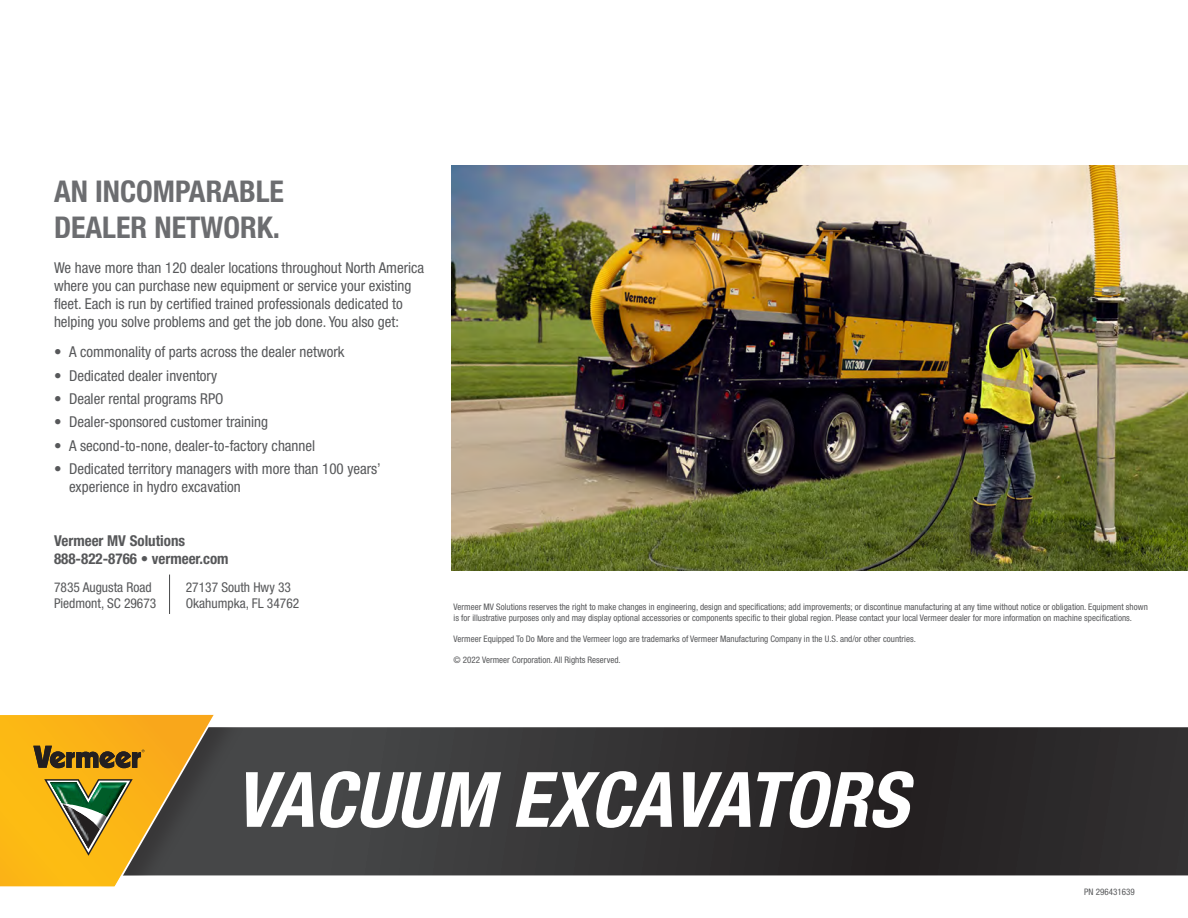
<style>
.page{position:relative;width:1188px;height:918px;background:#fff}
.page>*{position:absolute;margin:0;border:0;box-sizing:border-box;transform-origin:0 0}
.t1{font:italic 700 condensed 76.5px "Helvetica Neue LT Std";color:#fff}
.t2{font:700 condensed 30px/36px "Helvetica Neue LT Std";color:#6c6d70}
.t3{font:condensed 15px/18px "Helvetica Neue LT Std";color:#57585a}
.t4{font:700 condensed 15px "Helvetica Neue LT Std";color:#57585a}
.t5{font:condensed 13.5px "Helvetica Neue LT Std";color:#57585a}
.t6{font:condensed 9px/10.5px "Helvetica Neue LT Std";color:#57585a}
</style>
<div class="page">
<img style="left:451px;top:165px;width:737px;height:405px">
<hr style="left:1187px;top:24px;width:1px;height:249px;background:#3e3e3f">
<svg style="left:246px;top:727px;width:942px;height:148px;background:#333233"></svg>
<div style="left:5px;top:727px;width:241px;height:148px;background:#464748"></div>
<svg style="left:0;top:714px;width:225px;height:173px"></svg>
<hr style="left:169px;top:575px;width:1px;height:39px;background:#464748">
<p class="t2" style="left:54px;top:173px;width:232px">AN INCOMPARABLE<br>DEALER NETWORK.</p>
<p class="t3" style="left:54px;top:259px;width:372px">We have more than 120 dealer locations throughout North America where you can purchase new equipment or service your existing fleet. Each is run by certified trained professionals dedicated to helping you solve problems and get the job done. You also get:</p>
<p class="t3" style="left:54px;top:343px;width:292px">• A commonality of parts across the dealer network</p>
<p class="t3" style="left:54px;top:366px;width:165px">• Dedicated dealer inventory</p>
<p class="t3" style="left:54px;top:390px;width:171px">• Dealer rental programs RPO</p>
<p class="t3" style="left:54px;top:413px;width:216px">• Dealer-sponsored customer training</p>
<p class="t3" style="left:54px;top:436px;width:263px">• A second-to-none, dealer-to-factory channel</p>
<p class="t3" style="left:69px;top:460px;width:313px;text-indent:-15px">• Dedicated territory managers with more than 100 years’ experience in hydro excavation</p>
<p class="t4" style="left:54px;top:532px;width:133px">Vermeer MV Solutions</p>
<p class="t4" style="left:54px;top:550px;width:176px">888-822-8766 • vermeer.com</p>
<p class="t5" style="left:54px;top:579px;width:99px">7835 Augusta Road</p>
<p class="t5" style="left:54px;top:595px;width:104px">Piedmont, SC 29673</p>
<p class="t5" style="left:186px;top:579px;width:107px">27137 South Hwy 33</p>
<p class="t5" style="left:186px;top:595px;width:115px">Okahumpka, FL 34762</p>
<p class="t6" style="left:454px;top:602px;width:696px">Vermeer MV Solutions reserves the right to make changes in engineering, design and specifications; add improvements; or discontinue manufacturing at any time without notice or obligation. Equipment shown is for illustrative purposes only and may display optional accessories or components specific to their global region. Please contact your local Vermeer dealer for more information on machine specifications.</p>
<p class="t6" style="left:454px;top:633px;width:464px">Vermeer Equipped To Do More and the Vermeer logo are trademarks of Vermeer Manufacturing Company in the U.S. and/or other countries.</p>
<p class="t6" style="left:454px;top:655px;width:169px">© 2022 Vermeer Corporation. All Rights Reserved.</p>
<p class="t1" style="left:234px;top:753px;width:675px">VACUUM EXCAVATORS</p>
<p class="t6" style="left:1084px;top:887px;width:52px">PN 296431639</p>
</div>
